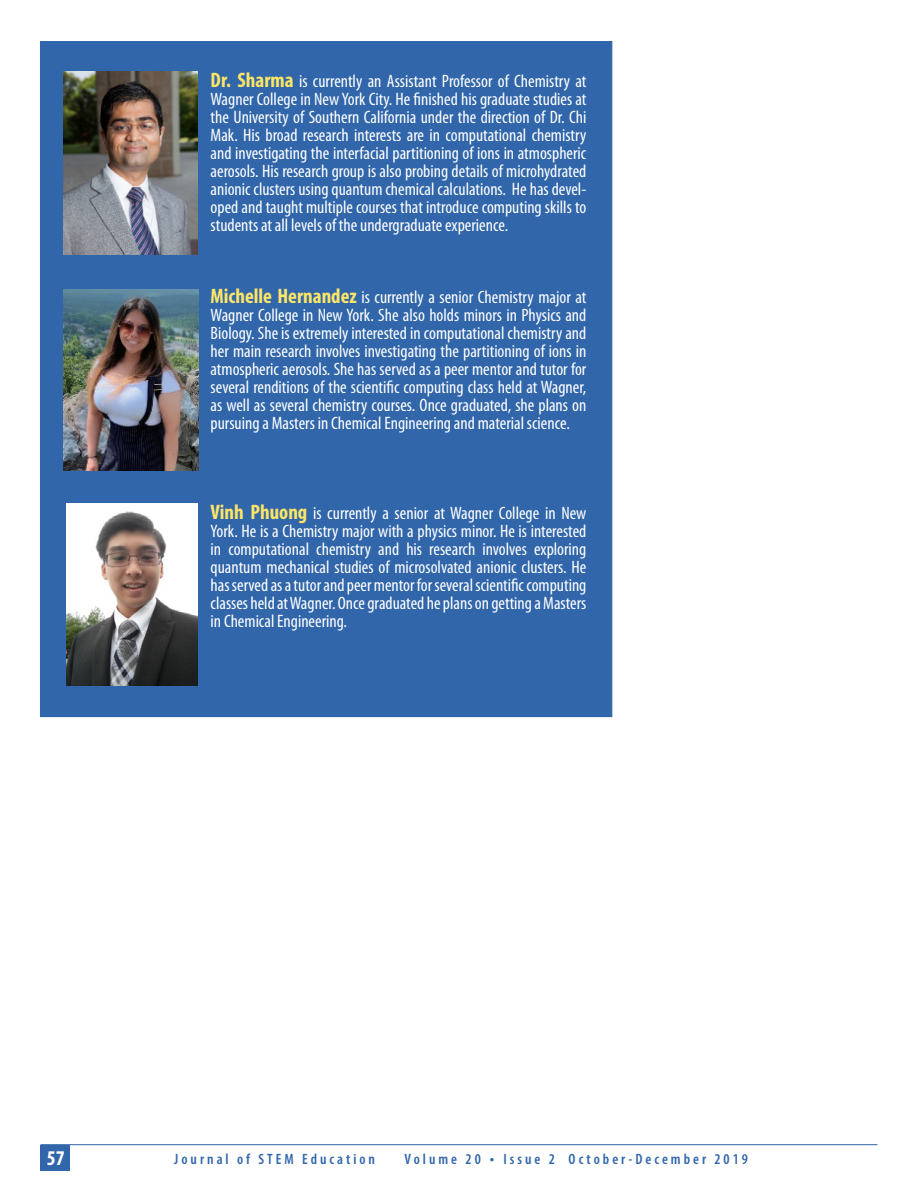
<style>
.page{position:relative;width:918px;height:1188px;background:#fff}
.page>*{position:absolute;margin:0;border:0;box-sizing:border-box;transform-origin:0 0}
.t1{font:700 condensed 21px "Myriad Pro";color:#fff}
.t2{font:condensed 18px/18px "Myriad Pro";color:#fff;text-align:justify}
.t3{font:600 condensed 15px "Myriad Pro";letter-spacing:.2em;color:#3166aa}
.s1{font-weight:700;font-size:21px;color:#fde566}
.s2{font-size:16.5px}
</style>
<div class="page">
<hr style="left:40px;top:1144px;width:838px;height:1px;background:#3166aa">
<div style="left:40px;top:1145px;width:30px;height:26px;background:#3166aa"></div>
<div style="left:40px;top:41px;width:572px;height:676px;background:#3166aa"></div>
<img style="left:67px;top:503px;width:131px;height:183px">
<img style="left:64px;top:71px;width:133px;height:184px">
<img style="left:64px;top:290px;width:135px;height:181px">
<p class="t2" style="left:211px;top:72px;width:377px"><span class="s1">Dr. Sharma</span> is currently an Assistant Professor of Chemistry at Wagner College in New York City. He finished his graduate studies at the University of Southern California under the direction of Dr. Chi Mak. His broad research interests are in computational chemistry and investigating the interfacial partitioning of ions in atmospheric aerosols. His research group is also probing details of microhydrated anionic clusters using quantum chemical calculations. He has devel&shy;oped and taught multiple courses that introduce computing skills to students at all levels of the undergraduate experience.</p>
<p class="t2" style="left:211px;top:288px;width:377px"><span class="s1">Michelle Hernandez</span> is currently a senior Chemistry major at Wagner College in New York. She also holds minors in Physics and Biology. She is extremely interested in computational chemistry and her main research involves investigating the partitioning of ions in atmospheric aerosols. She has served as a peer mentor and tutor for several renditions of the scientific computing class held at Wagner, as well as several chemistry courses. Once graduated, she plans on pursuing a Masters in Chemical Engineering and material science.</p>
<p class="t2" style="left:211px;top:504px;width:377px"><span class="s1">Vinh Phuong</span> is currently a senior at Wagner College in New York. He is a Chemistry major with a physics minor. He is interested in computational chemistry and his research involves exploring quantum mechanical studies of microsolvated anionic clusters. He has served as a tutor and peer mentor for several scientific computing classes held at Wagner. Once graduated he plans on getting a Masters in Chemical Engineering.</p>
<p class="t1" style="left:47px;top:1145px;width:19px">57</p>
<p class="t3" style="left:174px;top:1150px;width:202px">Journal of STEM Education</p>
<p class="t3" style="left:405px;top:1150px;width:345px">Volume 20 <span class="s2">•</span> Issue 2 October-December 2019</p>
</div>
